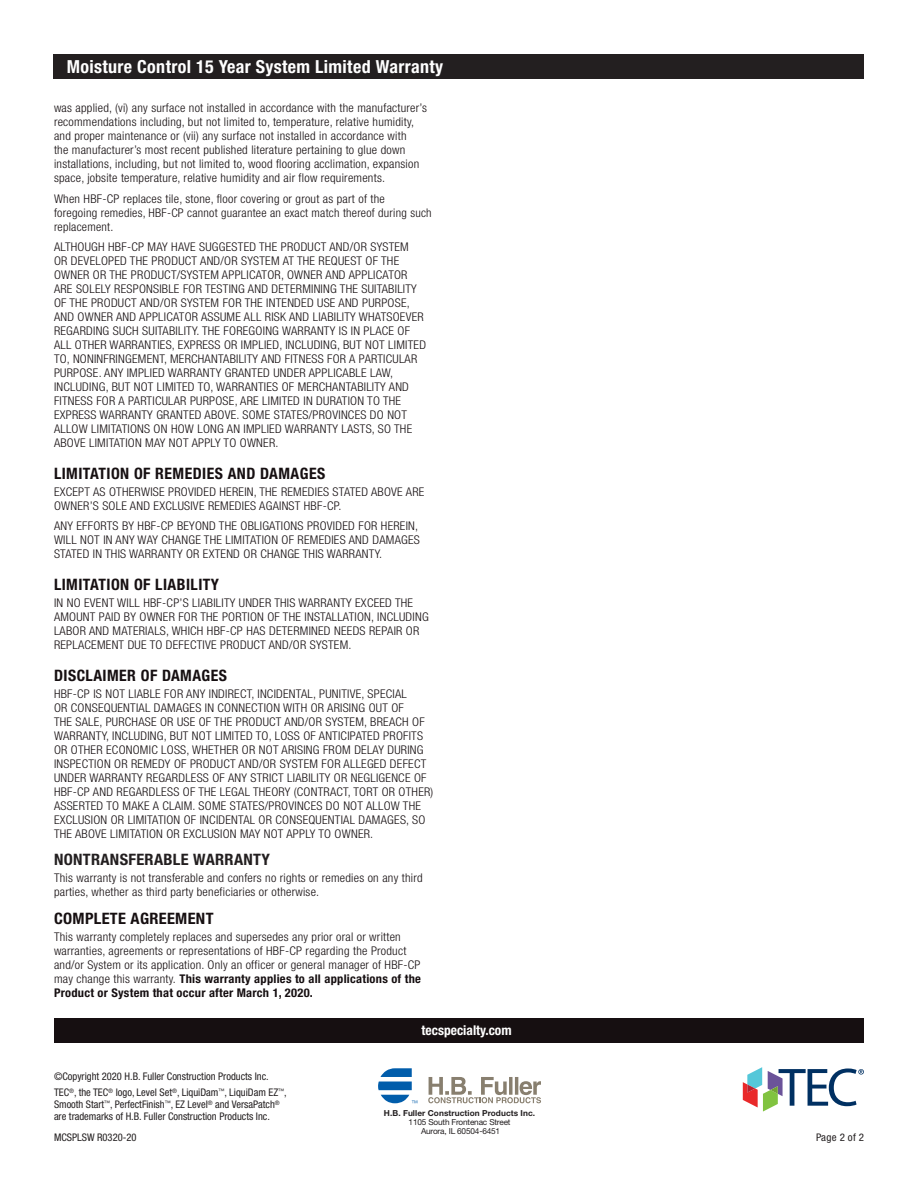
<style>
.page{position:relative;width:918px;height:1188px;background:#fff}
.page>*{position:absolute;margin:0;border:0;box-sizing:border-box;transform-origin:0 0}
.t1{font:700 condensed 18px "Helvetica Neue LT Std";letter-spacing:.02em;color:#fff}
.Subhead{font:700 condensed 15.75px "Helvetica Neue LT Std";letter-spacing:.03em;color:#160f11}
.Body{font:700 condensed 15.75px "Helvetica Neue LT Std";letter-spacing:.02em;color:#231f20;scale:1.04 1}
.Body-2{font:700 condensed 15.75px "Helvetica Neue LT Std";letter-spacing:.02em;color:#160f11;scale:1.04 1}
.t2{font:700 condensed 13.5px "Helvetica Neue LT Std";color:#fff}
.Body-3{font:300 condensed 12px/14px "Helvetica Neue LT Std";letter-spacing:.02em;color:#160f11;scale:1.04 1}
.Body-4{font:condensed 10.5px/12px "Helvetica Neue LT Std";color:#231f20}
.Body-5{font:condensed 10.5px "Helvetica Neue LT Std";color:#231f20;scale:1.04 1}
.t3{font:8.25px/9px "Helvetica Neue LT Std";letter-spacing:-.02em;color:#231f20;text-align:center}
.t4{font:700 8.25px "Helvetica Neue LT Std";letter-spacing:.01em;color:#231f20}
.s1{font-weight:700}
</style>
<div class="page">
<svg style="left:428px;top:1077px;width:113px;height:26px"></svg>
<svg style="left:378px;top:1068px;width:39px;height:35px"></svg>
<div style="left:54px;top:54px;width:810px;height:25px;background:#231f20"></div>
<div style="left:54px;top:1018px;width:810px;height:25px;background:#160f11"></div>
<svg style="left:743px;top:1067px;width:121px;height:45px"></svg>
<p class="t1" style="left:67px;top:55px;width:378px">Moisture Control 15 Year System Limited Warranty</p>
<p class="Body-3" style="left:54px;top:101px;width:360px">was applied, (vi) any surface not installed in accordance with the manufacturer’s recommendations including, but not limited to, temperature, relative humidity, and proper maintenance or (vii) any surface not installed in accordance with<br>the manufacturer’s most recent published literature pertaining to glue down installations, including, but not limited to, wood flooring acclimation, expansion space, jobsite temperature, relative humidity and air flow requirements.</p>
<p class="Body-3" style="left:54px;top:191px;width:365px">When HBF-CP replaces tile, stone, floor covering or grout as part of the<br>foregoing remedies, HBF-CP cannot guarantee an exact match thereof during such replacement.</p>
<p class="Body-3" style="left:54px;top:240px;width:359px">ALTHOUGH HBF-CP MAY HAVE SUGGESTED THE PRODUCT AND/OR SYSTEM<br>OR DEVELOPED THE PRODUCT AND/OR SYSTEM AT THE REQUEST OF THE OWNER OR THE PRODUCT/SYSTEM APPLICATOR, OWNER AND APPLICATOR ARE SOLELY RESPONSIBLE FOR TESTING AND DETERMINING THE SUITABILITY OF THE PRODUCT AND/OR SYSTEM FOR THE INTENDED USE AND PURPOSE, AND OWNER AND APPLICATOR ASSUME ALL RISK AND LIABILITY WHATSOEVER REGARDING SUCH SUITABILITY. THE FOREGOING WARRANTY IS IN PLACE OF ALL OTHER WARRANTIES, EXPRESS OR IMPLIED, INCLUDING, BUT NOT LIMITED TO, NONINFRINGEMENT, MERCHANTABILITY AND FITNESS FOR A PARTICULAR PURPOSE. ANY IMPLIED WARRANTY GRANTED UNDER APPLICABLE LAW, INCLUDING, BUT NOT LIMITED TO, WARRANTIES OF MERCHANTABILITY AND FITNESS FOR A PARTICULAR PURPOSE, ARE LIMITED IN DURATION TO THE EXPRESS WARRANTY GRANTED ABOVE. SOME STATES/PROVINCES DO NOT ALLOW LIMITATIONS ON HOW LONG AN IMPLIED WARRANTY LASTS, SO THE ABOVE LIMITATION MAY NOT APPLY TO OWNER.</p>
<p class="Subhead" style="left:54px;top:463px;width:273px">LIMITATION OF REMEDIES AND DAMAGES</p>
<p class="Body-3" style="left:54px;top:484px;width:358px">EXCEPT AS OTHERWISE PROVIDED HEREIN, THE REMEDIES STATED ABOVE ARE<br>OWNER’S SOLE AND EXCLUSIVE REMEDIES AGAINST HBF-CP.</p>
<p class="Body-3" style="left:54px;top:519px;width:353px">ANY EFFORTS BY HBF-CP BEYOND THE OBLIGATIONS PROVIDED FOR HEREIN,<br>WILL NOT IN ANY WAY CHANGE THE LIMITATION OF REMEDIES AND DAMAGES<br>STATED IN THIS WARRANTY OR EXTEND OR CHANGE THIS WARRANTY.</p>
<p class="Subhead" style="left:54px;top:575px;width:167px">LIMITATION OF LIABILITY</p>
<p class="Body-3" style="left:54px;top:596px;width:362px">IN NO EVENT WILL HBF-CP’S LIABILITY UNDER THIS WARRANTY EXCEED THE AMOUNT PAID BY OWNER FOR THE PORTION OF THE INSTALLATION, INCLUDING LABOR AND MATERIALS, WHICH HBF-CP HAS DETERMINED NEEDS REPAIR OR REPLACEMENT DUE TO DEFECTIVE PRODUCT AND/OR SYSTEM.</p>
<p class="Subhead" style="left:54px;top:666px;width:175px">DISCLAIMER OF DAMAGES</p>
<p class="Body-3" style="left:54px;top:687px;width:366px">HBF-CP IS NOT LIABLE FOR ANY INDIRECT, INCIDENTAL, PUNITIVE, SPECIAL<br>OR CONSEQUENTIAL DAMAGES IN CONNECTION WITH OR ARISING OUT OF<br>THE SALE, PURCHASE OR USE OF THE PRODUCT AND/OR SYSTEM, BREACH OF WARRANTY, INCLUDING, BUT NOT LIMITED TO, LOSS OF ANTICIPATED PROFITS OR OTHER ECONOMIC LOSS, WHETHER OR NOT ARISING FROM DELAY DURING INSPECTION OR REMEDY OF PRODUCT AND/OR SYSTEM FOR ALLEGED DEFECT UNDER WARRANTY REGARDLESS OF ANY STRICT LIABILITY OR NEGLIGENCE OF HBF-CP AND REGARDLESS OF THE LEGAL THEORY (CONTRACT, TORT OR OTHER)<br>ASSERTED TO MAKE A CLAIM. SOME STATES/PROVINCES DO NOT ALLOW THE EXCLUSION OR LIMITATION OF INCIDENTAL OR CONSEQUENTIAL DAMAGES, SO THE ABOVE LIMITATION OR EXCLUSION MAY NOT APPLY TO OWNER.</p>
<p class="Body" style="left:54px;top:850px;width:209px">NONTRANSFERABLE WARRANTY</p>
<p class="Body-3" style="left:54px;top:871px;width:356px">This warranty is not transferable and confers no rights or remedies on any third parties, whether as third party beneficiaries or otherwise.</p>
<p class="Body-2" style="left:54px;top:909px;width:155px">COMPLETE AGREEMENT</p>
<p class="Body-3" style="left:54px;top:930px;width:354px">This warranty completely replaces and supersedes any prior oral or written warranties, agreements or representations of HBF-CP regarding the Product and/or System or its application. Only an officer or general manager of HBF-CP may change this warranty. <span class="s1">This warranty applies to all applications of the Product or System that occur after March 1, 2020.</span></p>
<p class="t2" style="left:422px;top:1022px;width:92px">tecspecialty.com</p>
<p class="t2" style="left:414px;top:1022px;width:92px">tecspecialty.com</p>
<p class="Body-4" style="left:54px;top:1070px;width:216px">©Copyright 2020 H.B. Fuller Construction Products Inc.</p>
<p class="Body-4" style="left:54px;top:1086px;width:234px">TEC<sup>®</sup>, the TEC<sup>®</sup> logo, Level Set<sup>®</sup>, LiquiDam<sup>™</sup>, LiquiDam EZ<sup>™</sup>,<br>Smooth Start<sup>™</sup>, PerfectFinish<sup>™</sup>, EZ Level<sup>®</sup> and VersaPatch<sup>® </sup>are trademarks of H.B. Fuller Construction Products Inc.</p>
<p class="Body-4" style="left:54px;top:1132px;width:84px">MCSPLSW R0320-20</p>
<p class="t4" style="left:384px;top:1108px;width:153px">H.B. Fuller Construction Products Inc.</p>
<p class="t3" style="left:409px;top:1117px;width:103px">1105 South Frontenac Street<br>Aurora, IL 60504-6451</p>
<p class="Body-5" style="left:816px;top:1132px;width:48px">Page 2 of 2</p>
</div>
